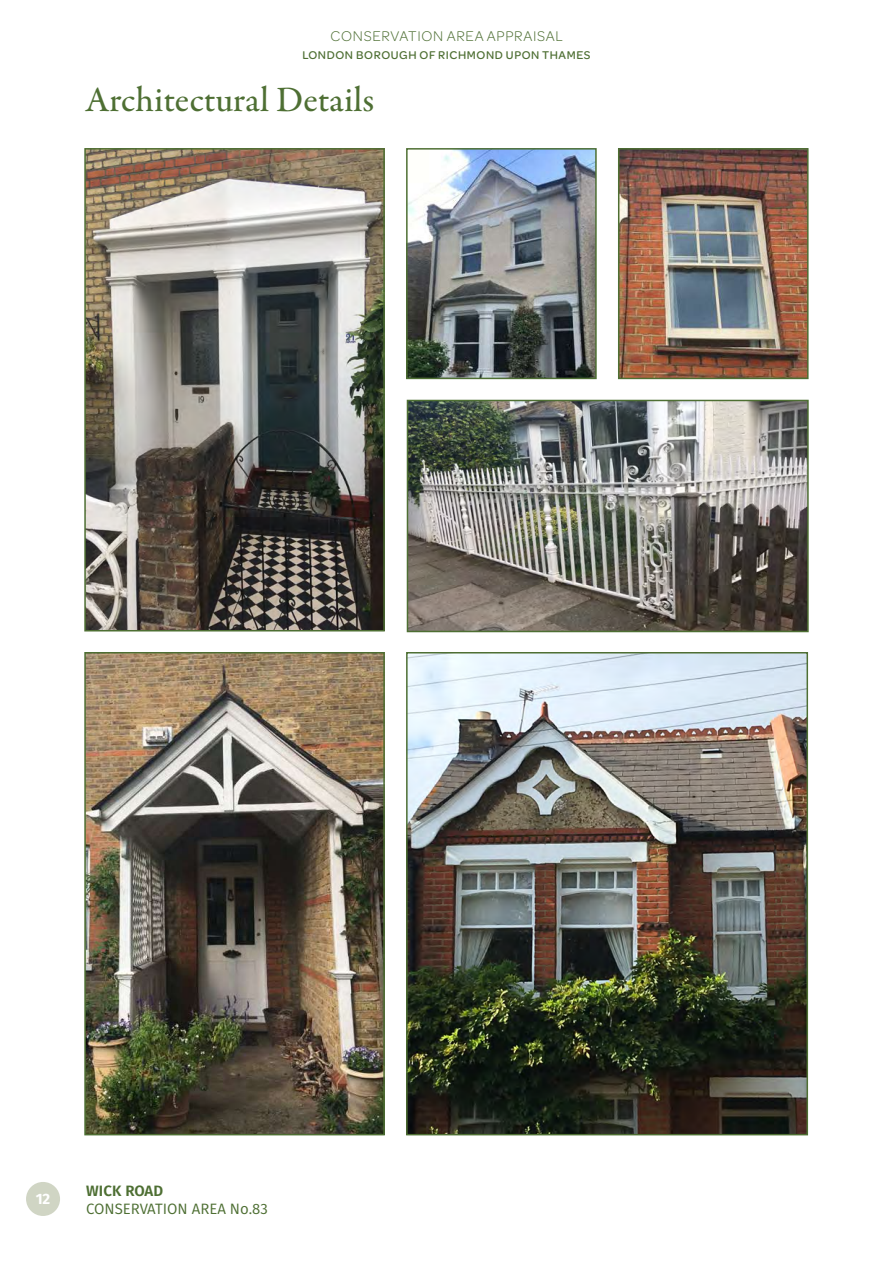
<style>
.page{position:relative;width:893px;height:1263px;background:#fff}
.page>*{position:absolute;margin:0;border:0;box-sizing:border-box;transform-origin:0 0}
.t1{font:500 36px "Garamond Premr Pro";color:#4e6f33}
.t2{font:300 15px "Omnes";letter-spacing:.05em;color:#4e6f33}
.t3{font:15px "Fira Sans";color:#4e6f33}
.t4{font:600 15px "Fira Sans";letter-spacing:.01em;color:#4e6f33}
.t5{font:700 15px "Fira Sans";color:#fff}
.t6{font:500 12px "Omnes";letter-spacing:.05em;color:#4e6f33}
</style>
<div class="page">
<div style="left:26px;top:1182px;width:34px;height:34px;background:#d0d5c4;border-radius:50%"></div>
<img style="left:87px;top:151px;width:295px;height:477px">
<div style="left:84px;top:148px;width:301px;height:483px;border:2px solid #4e6f33"></div>
<img style="left:87px;top:655px;width:295px;height:477px">
<div style="left:84px;top:652px;width:301px;height:483px;border:2px solid #4e6f33"></div>
<img style="left:409px;top:151px;width:185px;height:225px">
<div style="left:406px;top:148px;width:191px;height:231px;border:2px solid #4e6f33"></div>
<img style="left:409px;top:655px;width:396px;height:477px">
<div style="left:406px;top:652px;width:402px;height:483px;border:2px solid #4e6f33"></div>
<img style="left:410px;top:403px;width:396px;height:226px">
<div style="left:407px;top:400px;width:402px;height:232px;border:2px solid #4e6f33"></div>
<img style="left:621px;top:151px;width:185px;height:225px">
<div style="left:618px;top:148px;width:191px;height:231px;border:2px solid #4e6f33"></div>
<p class="t2" style="left:330px;top:26px;width:234px">CONSERVATION AREA APPRAISAL</p>
<p class="t6" style="left:302px;top:46px;width:290px">LONDON BOROUGH OF RICHMOND UPON THAMES</p>
<h1 class="t1" style="left:85px;top:78px;width:291px">Architectural Details</h1>
<p class="t5" style="left:36px;top:1188px;width:16px">12</p>
<p class="t4" style="left:86px;top:1180px;width:79px">WICK ROAD</p>
<p class="t3" style="left:86px;top:1198px;width:183px">CONSERVATION AREA No.83</p>
</div>
